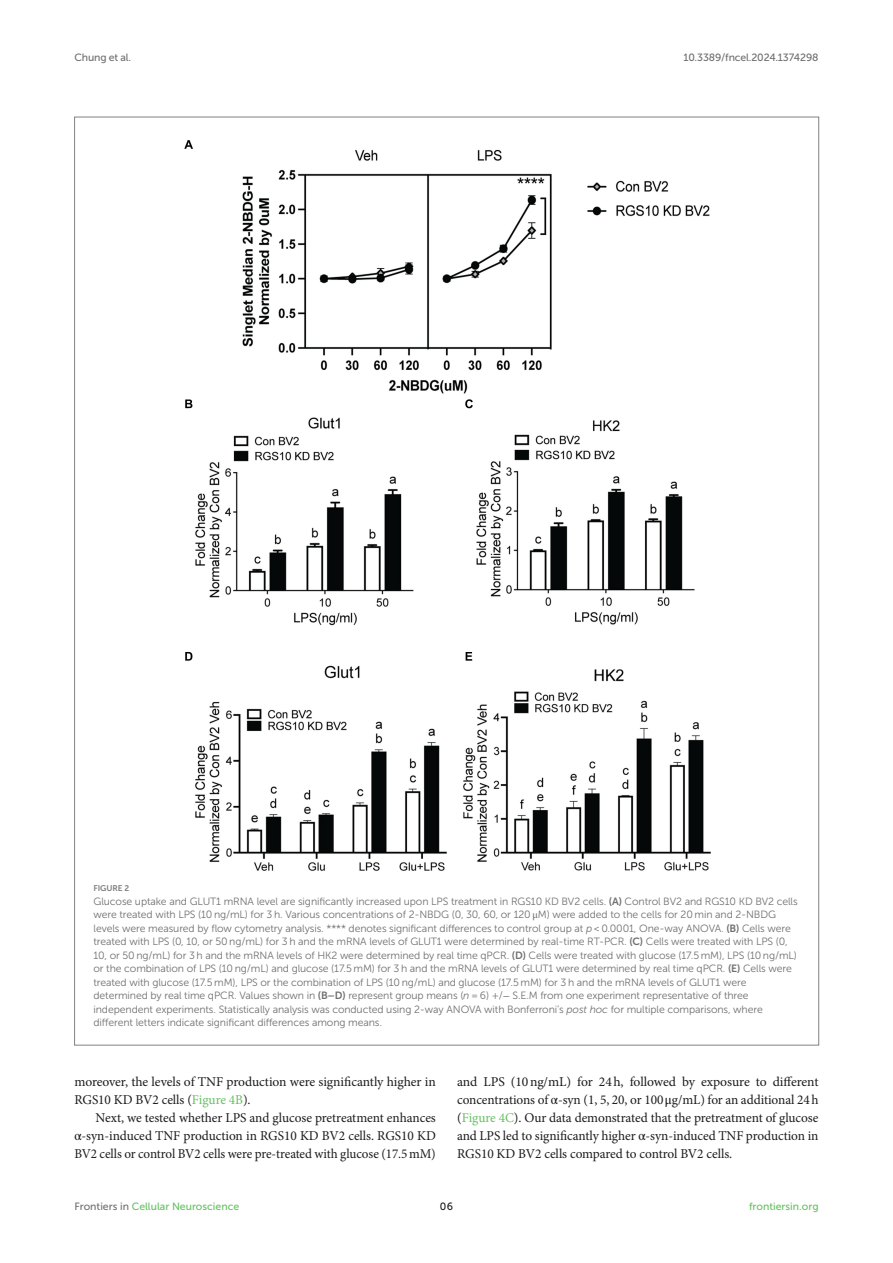
<style>
.page{position:relative;width:893px;height:1263px;background:#fff}
.page>*{position:absolute;margin:0;border:0;box-sizing:border-box;transform-origin:0 0}
.TEXT{font:13.5px/18px "Minion Pro";letter-spacing:-.005em;color:#1b1c1b;text-align:justify}
.FIG_LEG{font:10.5px/13.5px "Museo Sans 300";letter-spacing:-.01em;color:#706f70}
.t1{font:10.5px "Museo Sans 500";color:#65c161}
.t2{font:10.5px "Museo Sans 500";letter-spacing:-.015em;color:#706f70}
.t3{font:10.5px "Museo Sans 500";color:#1b1c1b}
.FIG_HD{font:8.25px "Museo Sans 700";letter-spacing:-.01em;color:#7e7f7f}
.s1{font-family:"Museo Sans 700"}
.s2{font-family:"STIX General"}
.s3{font-style:italic}
.s4{color:#65c161}
.s5{color:#706f70}
</style>
<div class="page">
<img style="left:184px;top:140px;width:527px;height:731px">
<p class="t2" style="left:74px;top:51px;width:58px">Chung et al.</p>
<p class="t2" style="left:683px;top:51px;width:137px">10.3389/fncel.2024.1374298</p>
<p class="FIG_HD" style="left:94px;top:884px;width:37px">FIGURE 2</p>
<p class="FIG_LEG" style="left:94px;top:894px;width:706px">Glucose uptake and GLUT1 mRNA level are significantly increased upon LPS treatment in RGS10 KD BV2 cells. <span class="s1">(A)</span> Control BV2 and RGS10 KD BV2 cells were treated with LPS (10 ng/mL) for 3 h. Various concentrations of 2-NBDG (0, 30, 60, or 120 <span class="s2">μ</span>M) were added to the cells for 20 min and 2-NBDG levels were measured by flow cytometry analysis. **** denotes significant differences to control group at <span class="s3">p</span> &lt; 0.0001, One-way ANOVA. <span class="s1">(B)</span> Cells were treated with LPS (0, 10, or 50 ng/mL) for 3 h and the mRNA levels of GLUT1 were determined by real-time RT-PCR. <span class="s1">(C)</span> Cells were treated with LPS (0, 10, or 50 ng/mL) for 3 h and the mRNA levels of HK2 were determined by real time qPCR. <span class="s1">(D)</span> Cells were treated with glucose (17.5 mM), LPS (10 ng/mL) or the combination of LPS (10 ng/mL) and glucose (17.5 mM) for 3 h and the mRNA levels of GLUT1 were determined by real time qPCR. <span class="s1">(E)</span> Cells were treated with glucose (17.5 mM), LPS or the combination of LPS (10 ng/mL) and glucose (17.5 mM) for 3 h and the mRNA levels of GLUT1 were determined by real time qPCR. Values shown in <span class="s1">(B–D)</span> represent group means (<span class="s3">n</span> = 6) +/<span class="s2">−</span> S.E.M from one experiment representative of three independent experiments. Statistically analysis was conducted using 2-way ANOVA with Bonferroni’s <span class="s3">post hoc</span> for multiple comparisons, where different letters indicate significant differences among means.</p>
<p class="TEXT" style="left:74px;top:1073px;width:363px">moreover, the levels of TNF production were significantly higher in<br>RGS10 KD BV2 cells (<span class="s4">Figure 4B</span>).</p>
<p class="TEXT" style="left:74px;top:1109px;width:363px;text-indent:21px">Next, we tested whether LPS and glucose pretreatment enhances <span class="s2">α</span>-syn-induced TNF production in RGS10 KD BV2 cells. RGS10 KD BV2 cells or control BV2 cells were pre-treated with glucose (17.5mM)</p>
<p class="TEXT" style="left:457px;top:1073px;width:363px">and LPS (10ng/mL) for 24h, followed by exposure to different concentrations of <span class="s2">α</span>-syn (1, 5, 20, or 100<span class="s2">μ</span>g/mL) for an additional 24h (<span class="s4">Figure 4C</span>). Our data demonstrated that the pretreatment of glucose and LPS led to significantly higher <span class="s2">α</span>-syn-induced TNF production in RGS10 KD BV2 cells compared to control BV2 cells.</p>
<p class="t1" style="left:74px;top:1200px;width:166px"><span class="s5">Frontiers in</span> Cellular Neuroscience</p>
<p class="t3" style="left:440px;top:1200px;width:15px">06</p>
<p class="t1" style="left:749px;top:1200px;width:71px">frontiersin.org</p>
</div>
